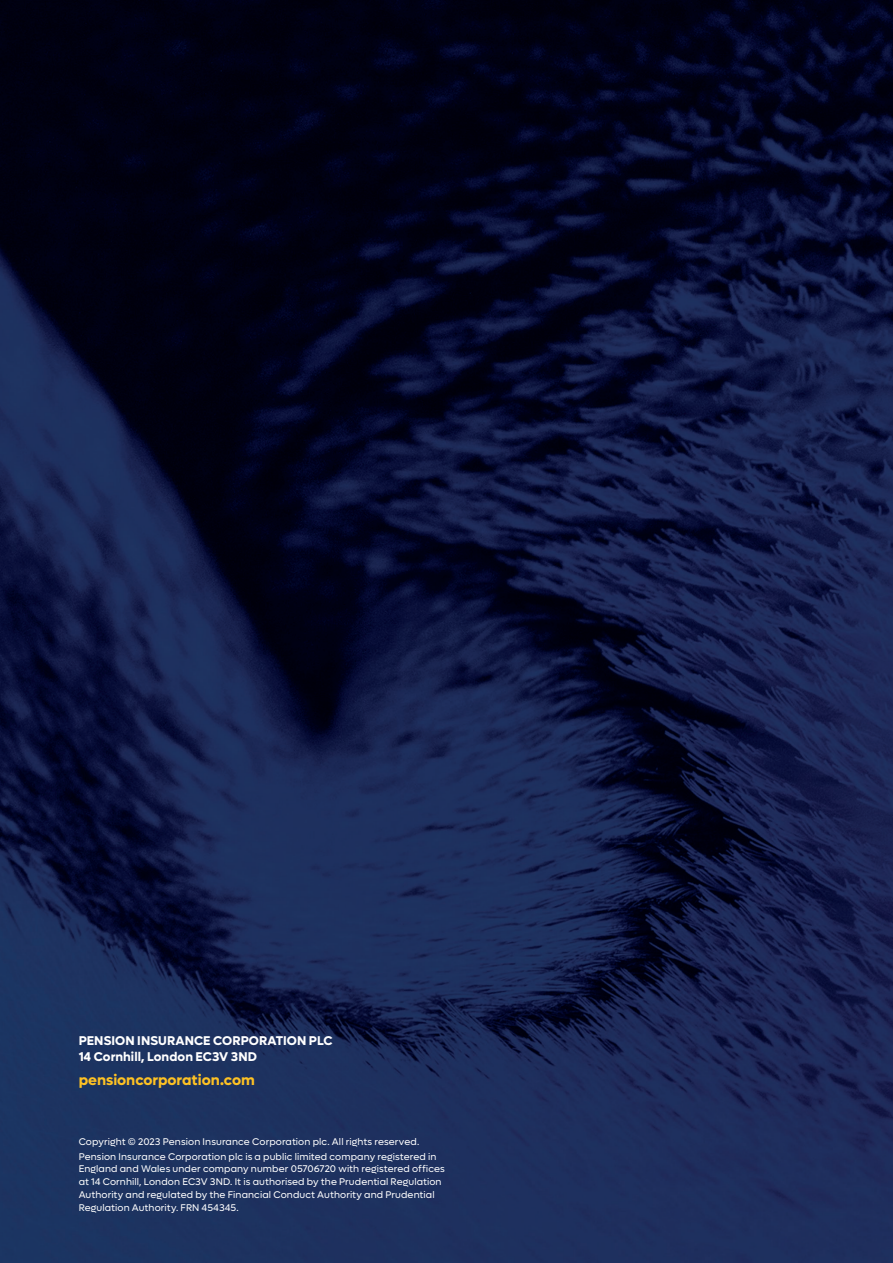
<style>
.page{position:relative;width:893px;height:1263px;background:#fff}
.page>*{position:absolute;margin:0;border:0;box-sizing:border-box;transform-origin:0 0}
._11__Body_sub-headin{font:700 15px "Lufga";color:#fec224}
._11__Body_sub-headin-2{font:700 12.75px/15.8px "Lufga";letter-spacing:.005em;color:#fff}
._14__Foot_notes{font:9.75px/12.8px "Lufga";letter-spacing:.01em;color:#fff}
</style>
<div class="page">
<img style="left:0;top:0;width:893px;height:1263px">
<p class="_11__Body_sub-headin-2" style="left:79px;top:1033px;width:256px">PENSION INSURANCE CORPORATION PLC<br>14 Cornhill, London EC3V 3ND</p>
<p class="_11__Body_sub-headin" style="left:79px;top:1071px;width:178px">pensioncorporation.com</p>
<p class="_14__Foot_notes" style="left:79px;top:1135px;width:342px">Copyright © 2023 Pension Insurance Corporation plc. All rights reserved.</p>
<p class="_14__Foot_notes" style="left:79px;top:1150px;width:368px">Pension Insurance Corporation plc is a public limited company registered in England and Wales under company number 05706720 with registered offices at 14 Cornhill, London EC3V 3ND. It is authorised by the Prudential Regulation Authority and regulated by the Financial Conduct Authority and Prudential Regulation Authority. FRN 454345.</p>
</div>
